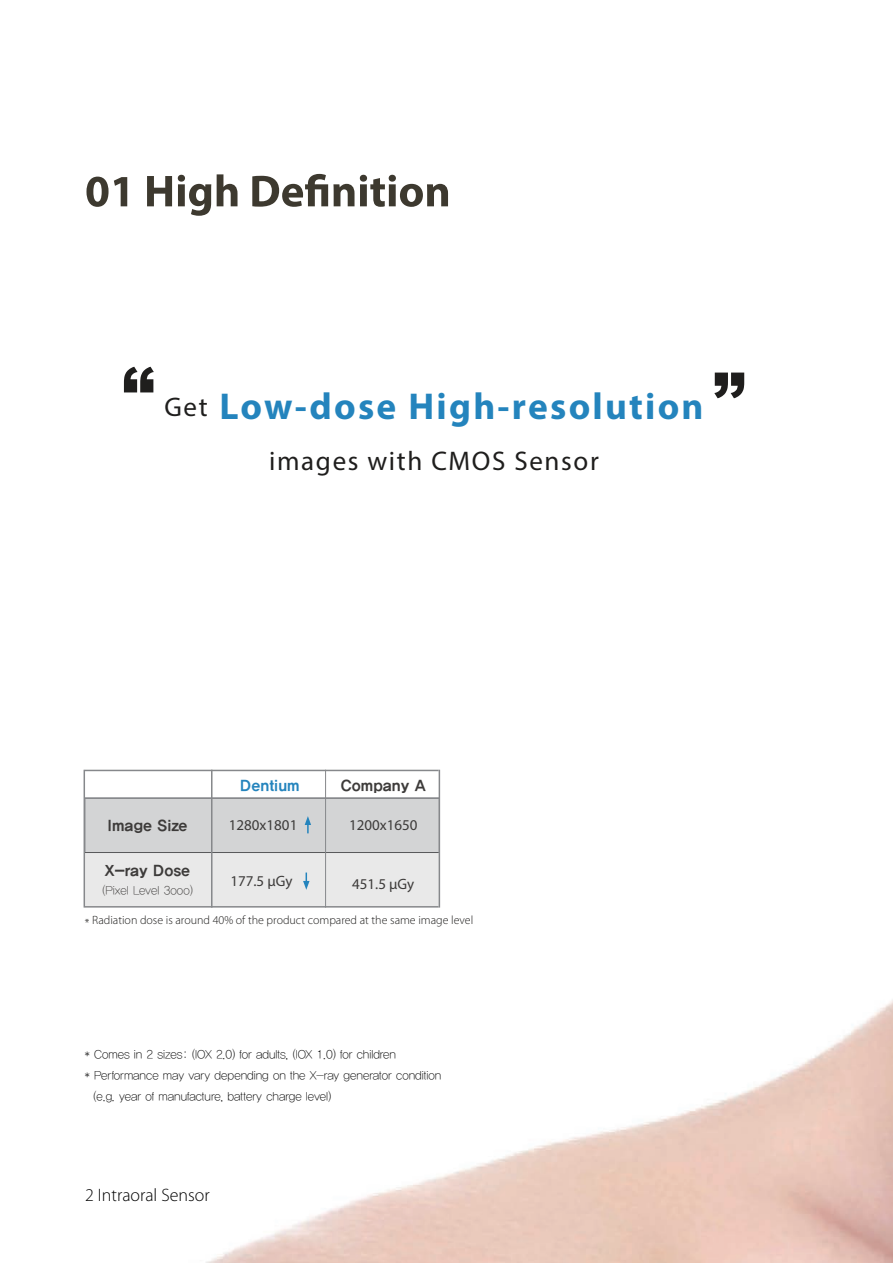
<style>
.page{position:relative;width:893px;height:1263px;background:#fff}
.page>*{position:absolute;margin:0;border:0;box-sizing:border-box;transform-origin:0 0}
.t1{font:84px "YDIYGO350";color:#1f1e1d}
.t2{font:700 37.5px "Myriad Pro";letter-spacing:.06em;color:#2484bd}
.t3{font:27px "Myriad Pro";letter-spacing:.06em;color:#1f1e1d}
.t4{font:300 18px "Myriad Pro";color:#030303}
.t5{font:15px "Myriad Pro";color:#3d3b3a}
.t6{font:15px "YDIYGO350";color:#3d3b3a}
.t7{font:15px "YDIYGO350";color:#2484bd}
.t8{font:12px "YDIYGO310";color:#030303}
.t9{font:300 12px "Myriad Pro";color:#1f1e1d}
.t10{font:12px "YDIYGO310";color:#3d3b3a}
.s1{font-weight:400;font-size:27px;color:#1f1e1d}
</style>
<div class="page">
<div style="left:85px;top:852px;width:354px;height:55px;background:#e9e9e9"></div>
<div style="left:85px;top:798px;width:354px;height:55px;background:#d3d4d5"></div>
<svg style="left:86px;top:174px;width:362px;height:42px"></svg>
<hr style="left:85px;top:797px;width:354px;height:2px;background:#86888b">
<hr style="left:85px;top:770px;width:354px;height:1px;background:#86888b">
<hr style="left:85px;top:852px;width:354px;height:1px;background:#595a5c">
<hr style="left:85px;top:906px;width:354px;height:1px;background:#86888b">
<hr style="left:211px;top:770px;width:1px;height:137px;background:#86888b">
<hr style="left:84px;top:770px;width:1px;height:137px;background:#86888b">
<hr style="left:439px;top:770px;width:1px;height:137px;background:#86888b">
<hr style="left:325px;top:770px;width:1px;height:137px;background:#86888b">
<svg style="left:303px;top:872px;width:7px;height:18px"></svg>
<svg style="left:305px;top:816px;width:6px;height:17px"></svg>
<h1 class="t1" style="left:159px;top:395px;width:85px;rotate:-180deg">”</h1>
<h2 class="t2" style="left:164px;top:386px;width:541px"><span class="s1">Get</span> Low-dose High-resolution</h2>
<h3 class="t3" style="left:269px;top:445px;width:331px">images with CMOS Sensor</h3>
<h1 class="t1" style="left:709px;top:370px;width:85px">”</h1>
<p class="t6" style="left:108px;top:817px;width:82px">Image Size</p>
<p class="t6" style="left:105px;top:863px;width:87px">X-ray Dose</p>
<p class="t10" style="left:102px;top:884px;width:92px">(Pixel Level 3ooo)</p>
<p class="t7" style="left:240px;top:777px;width:61px">Dentium</p>
<p class="t5" style="left:229px;top:815px;width:70px">1280x1801</p>
<p class="t5" style="left:230px;top:872px;width:64px">177.5 μGy</p>
<p class="t6" style="left:341px;top:777px;width:87px">Company A</p>
<p class="t5" style="left:349px;top:816px;width:70px">1200x1650</p>
<p class="t5" style="left:352px;top:874px;width:64px">451.5 μGy</p>
<p class="t9" style="left:85px;top:913px;width:390px">* Radiation dose is around 40% of the product compared at the same image level</p>
<p class="t8" style="left:85px;top:1048px;width:313px">* Comes in 2 sizes: (IOX 2.0) for adults, (IOX 1.0) for children</p>
<p class="t8" style="left:85px;top:1069px;width:358px">* Performance may vary depending on the X-ray generator condition</p>
<p class="t8" style="left:93px;top:1090px;width:239px">(e.g. year of manufacture, battery charge level)</p>
<h3 class="t4" style="left:85px;top:1185px;width:126px">2 Intraoral Sensor</h3>
</div>
